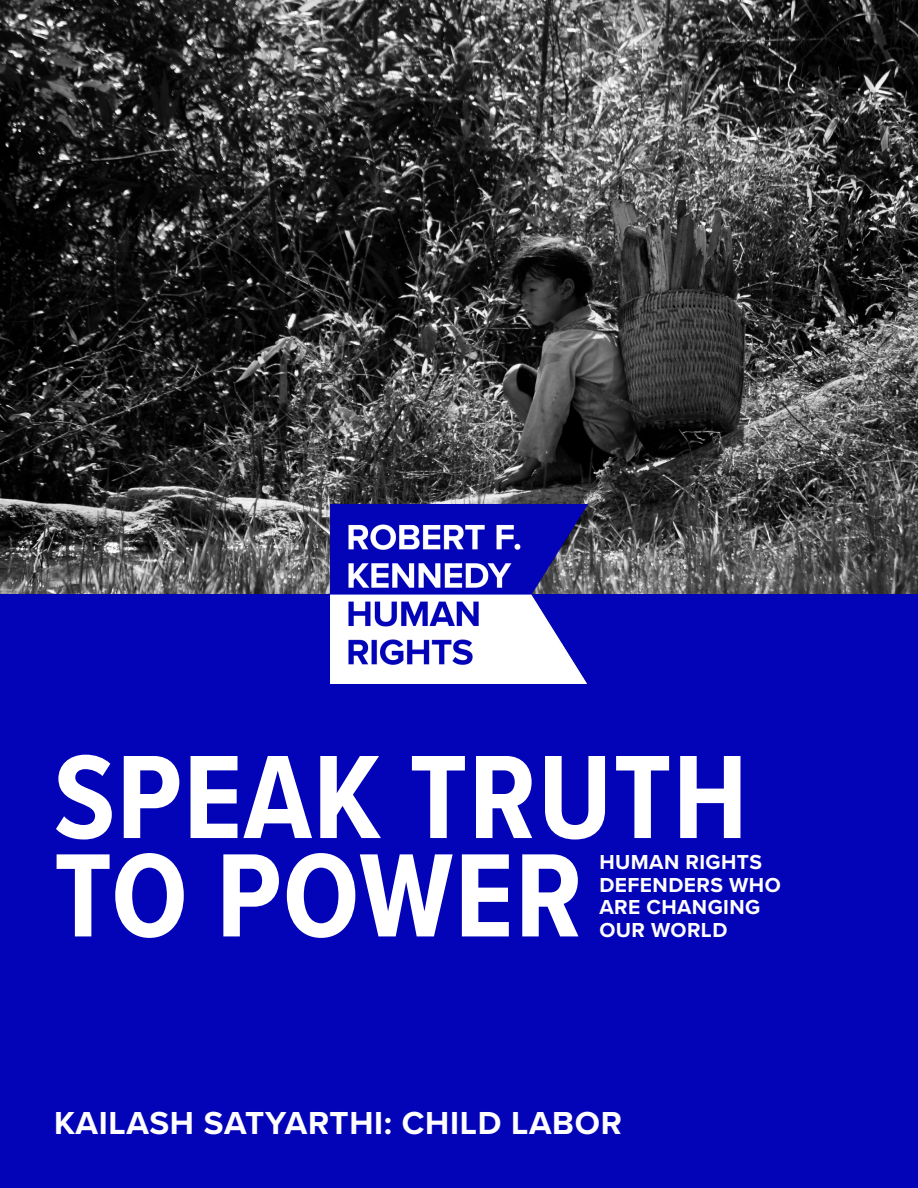
<style>
.page{position:relative;width:918px;height:1188px;background:#fff}
.page>*{position:absolute;margin:0;border:0;box-sizing:border-box;transform-origin:0 0}
.Title_Header{font:700 123px/98.4px "Proxima Nova Cond";letter-spacing:.01em;color:#fff}
.Title_Subhead{font:700 33px "Proxima Nova";letter-spacing:.02em;color:#fff}
.Title_Subhead-2{font:700 21px/22.5px "Proxima Nova";letter-spacing:.02em;color:#fff}
</style>
<div class="page">
<img style="left:0;top:0;width:918px;height:594px">
<div style="left:0;top:594px;width:918px;height:594px;background:#0303b8"></div>
<img style="left:331px;top:504px;width:256px;height:180px">
<p class="Title_Header" style="left:54px;top:745px;width:695px">SPEAK TRUTH<br>TO POWER</p>
<p class="Title_Subhead-2" style="left:599px;top:851px;width:183px">HUMAN RIGHTS<br>DEFENDERS WHO<br>ARE CHANGING<br>OUR WORLD</p>
<p class="Title_Subhead" style="left:54px;top:1098px;width:569px">KAILASH SATYARTHI: CHILD LABOR</p>
</div>
